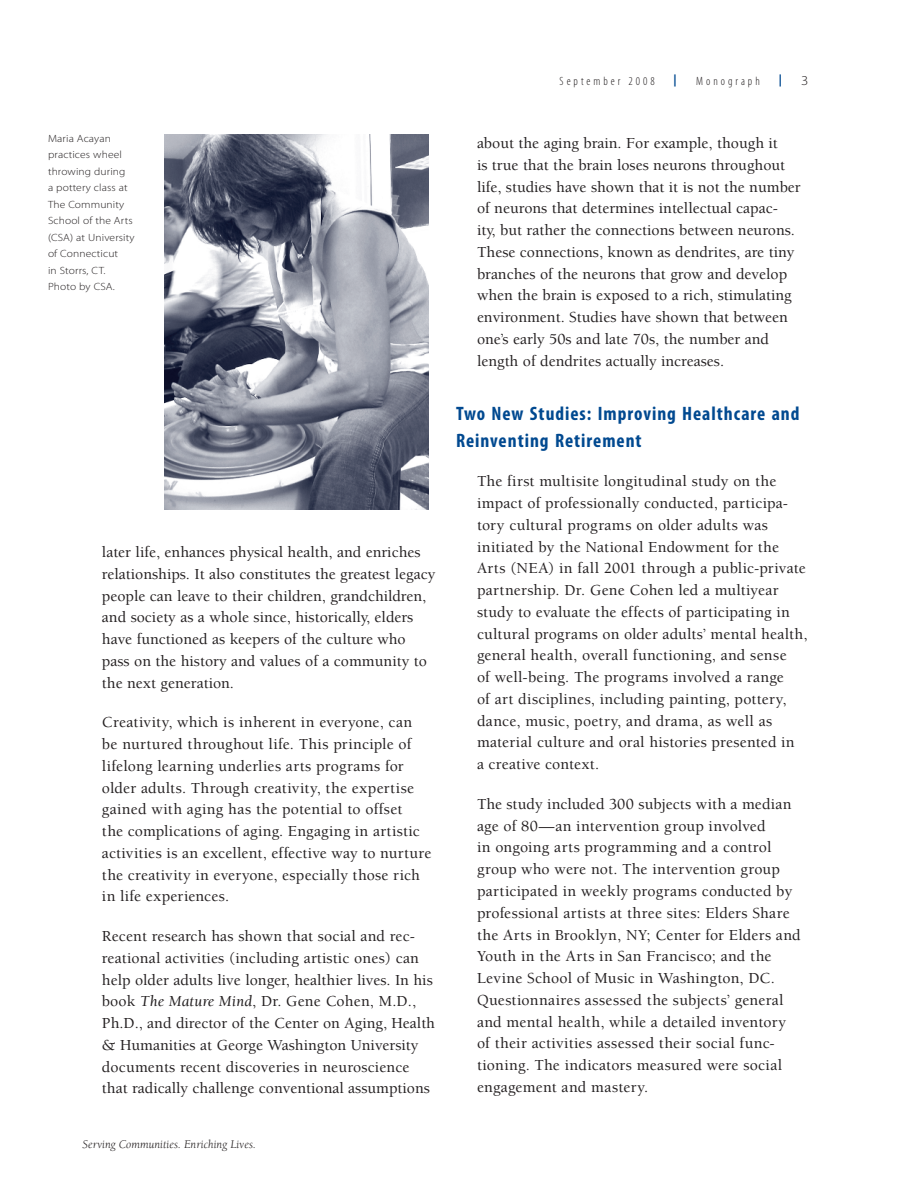
<style>
.page{position:relative;width:918px;height:1188px;background:#fff}
.page>*{position:absolute;margin:0;border:0;box-sizing:border-box;transform-origin:0 0}
.t1{font:700 condensed 19.5px/27px "Myriad Pro";letter-spacing:.05em;color:#014990}
.t2{font:500 15.75px/21.8px "Berkeley";letter-spacing:.005em;color:#231f20}
.t3{font:900 15px "Berkeley";color:#014990;scale:.95 1}
.t4{font:300 13.5px "Myriad Pro";color:#231f20;scale:1.1 1}
.t5{font:italic 12px "Berkeley";color:#231f20}
.t6{font:300 condensed 12px "Myriad Pro";letter-spacing:.25em;color:#231f20}
.t7{font:300 10.5px/16.5px "Myriad Pro";letter-spacing:.01em;color:#231f20;scale:1.1 1}
.s1{font-weight:400;font-style:italic}
</style>
<div class="page">
<img style="left:165px;top:135px;width:263px;height:374px">
<p class="t7" style="left:48px;top:130px;width:80px">Maria Acayan practices wheel throwing during<br>a pottery class at<br>The Community<br>School of the Arts (CSA) at University of Connecticut<br>in Storrs, CT.<br>Photo by CSA.</p>
<p class="t2" style="left:102px;top:542px;width:335px">later life, enhances physical health, and enriches relationships. It also constitutes the greatest legacy people can leave to their children, grandchildren, and society as a whole since, historically, elders have functioned as keepers of the culture who pass on the history and values of a community to the next generation.</p>
<p class="t2" style="left:102px;top:712px;width:331px">Creativity, which is inherent in everyone, can be nurtured throughout life. This principle of lifelong learning underlies arts programs for older adults. Through creativity, the expertise gained with aging has the potential to offset<br>the complications of aging. Engaging in artistic activities is an excellent, effective way to nurture the creativity in everyone, especially those rich in life experiences.</p>
<p class="t2" style="left:102px;top:926px;width:335px">Recent research has shown that social and rec&shy;reational activities (including artistic ones) can help older adults live longer, healthier lives. In his book <span class="s1">The Mature Mind</span>, Dr. Gene Cohen, M.D., Ph.D., and director of the Center on Aging, Health &amp; Humanities at George Washington University documents recent discoveries in neuroscience that radically challenge conventional assumptions</p>
<p class="t5" style="left:82px;top:1138px;width:175px">Serving Communities. Enriching Lives.</p>
<p class="t6" style="left:560px;top:74px;width:97px">September 2008</p>
<p class="t3" style="left:674px;top:72px;width:5px">|</p>
<p class="t6" style="left:696px;top:74px;width:65px">Monograph</p>
<p class="t3" style="left:779px;top:72px;width:5px">|</p>
<p class="t4" style="left:801px;top:72px;width:8px">3</p>
<p class="t2" style="left:477px;top:133px;width:325px">about the aging brain. For example, though it<br>is true that the brain loses neurons throughout life, studies have shown that it is not the number of neurons that determines intellectual capac-<br>ity, but rather the connections between neurons.<br>These connections, known as dendrites, are tiny branches of the neurons that grow and develop when the brain is exposed to a rich, stimulating environment. Studies have shown that between one’s early 50s and late 70s, the number and length of dendrites actually increases.</p>
<p class="t1" style="left:456px;top:399px;width:345px">Two New Studies: Improving Healthcare and<br>Reinventing Retirement</p>
<p class="t2" style="left:477px;top:471px;width:332px">The first multisite longitudinal study on the impact of professionally conducted, participa&shy;tory cultural programs on older adults was initiated by the National Endowment for the Arts (NEA) in fall 2001 through a public-private partnership. Dr. Gene Cohen led a multiyear study to evaluate the effects of participating in cultural programs on older adults’ mental health, general health, overall functioning, and sense<br>of well-being. The programs involved a range<br>of art disciplines, including painting, pottery, dance, music, poetry, and drama, as well as material culture and oral histories presented in<br>a creative context.</p>
<p class="t2" style="left:477px;top:793px;width:325px">The study included 300 subjects with a median age of 80—an intervention group involved<br>in ongoing arts programming and a control group who were not. The intervention group participated in weekly programs conducted by professional artists at three sites: Elders Share the Arts in Brooklyn, NY; Center for Elders and Youth in the Arts in San Francisco; and the Levine School of Music in Washington, DC.<br>Questionnaires assessed the subjects’ general and mental health, while a detailed inventory of their activities assessed their social func&shy;tioning. The indicators measured were social engagement and mastery.</p>
</div>
